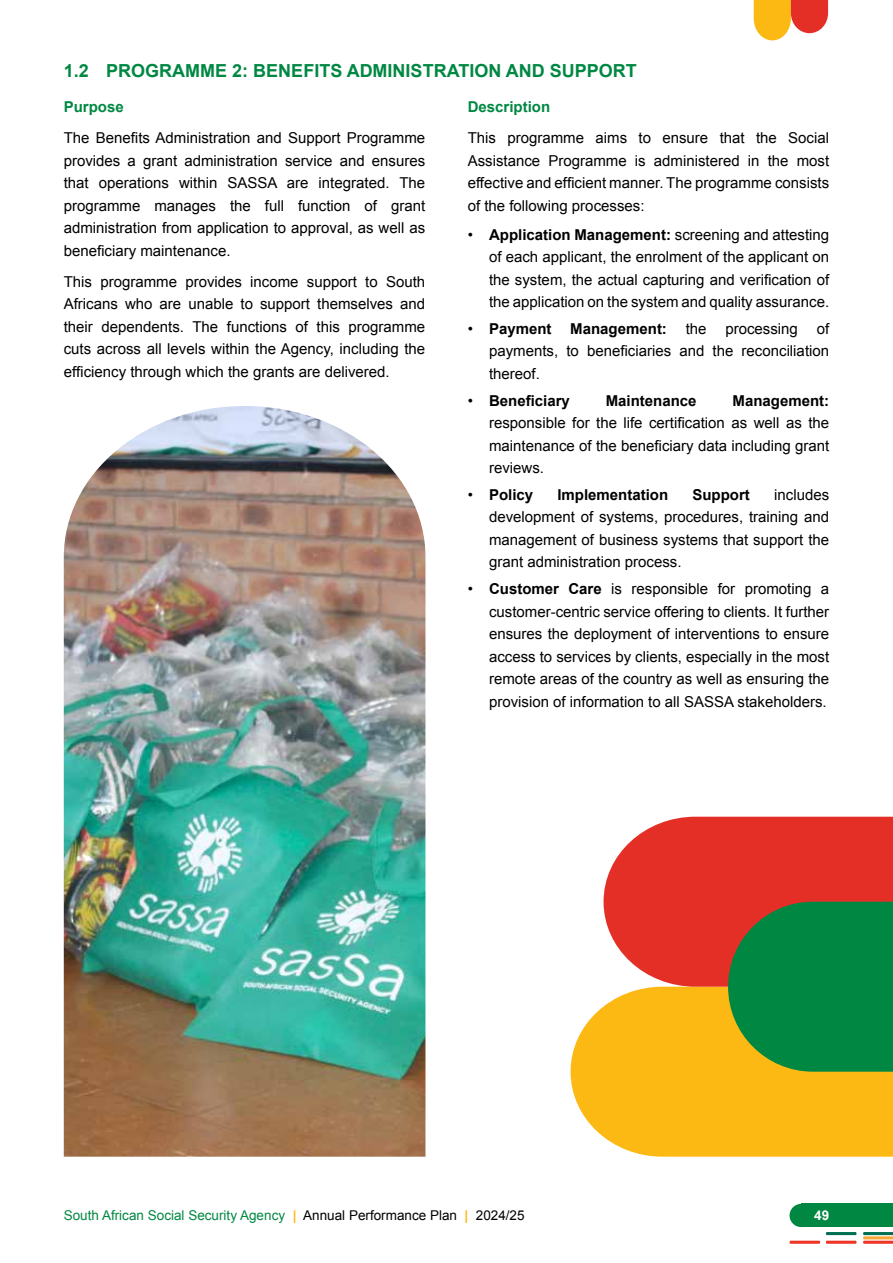
<style>
.page{position:relative;width:893px;height:1263px;background:#fff}
.page>*{position:absolute;margin:0;border:0;box-sizing:border-box;transform-origin:0 0}
.t1{font:700 18px "Arial";color:#008843}
.t2{font:15px/22.5px "Arial";color:#000;text-align:justify}
.t3{font:700 15px "Arial";color:#000}
.t4{font:13.5px "Arial";color:#008843}
.t5{font:700 13.5px "Arial";color:#fff}
.s1{font-weight:700;color:#008843}
.s2{font-weight:700}
.s3{font-weight:400}
.s4{font-weight:700;color:#fdb913}
.s5{color:#000}
</style>
<div class="page">
<div style="left:801px;top:1204px;width:92px;height:23px;background:#008843"></div>
<hr style="left:863px;top:1241px;width:30px;height:3px;background:#ee3524">
<hr style="left:826px;top:1241px;width:30px;height:3px;background:#ee3524">
<hr style="left:789px;top:1241px;width:31px;height:3px;background:#ee3524">
<hr style="left:863px;top:1236px;width:30px;height:3px;background:#faa634">
<hr style="left:863px;top:1232px;width:30px;height:3px;background:#006f51">
<hr style="left:826px;top:1232px;width:30px;height:3px;background:#006f51">
<div style="left:789px;top:1204px;width:24px;height:23px;background:#008843;border-radius:50%"></div>
<svg style="left:754px;top:0;width:74px;height:40px"></svg>
<img style="left:64px;top:406px;width:361px;height:751px">
<svg style="left:571px;top:987px;width:322px;height:170px;background:#fdbe26"></svg>
<svg style="left:603px;top:817px;width:290px;height:170px;background:#e5433b"></svg>
<svg style="left:728px;top:902px;width:165px;height:170px;background:#1a853e"></svg>
<p class="t1" style="left:64px;top:59px;width:574px">1.2 PROGRAMME 2: BENEFITS ADMINISTRATION AND SUPPORT</p>
<p class="t2" style="left:64px;top:92px;width:363px;line-height:31px"><span class="s1">Purpose<br></span>The Benefits Administration and Support Programme</p>
<p class="t2" style="left:64px;top:149px;width:363px">provides a grant administration service and ensures that operations within SASSA are integrated. The programme manages the full function of grant administration from application to approval, as well as beneficiary maintenance.</p>
<p class="t2" style="left:64px;top:270px;width:363px">This programme provides income support to South Africans who are unable to support themselves and their dependents. The functions of this programme cuts across all levels within the Agency, including the efficiency through which the grants are delivered.</p>
<p class="t2" style="left:468px;top:92px;width:363px;line-height:31px"><span class="s1">Description<br></span>This programme aims to ensure that the Social</p>
<p class="t2" style="left:468px;top:149px;width:363px">Assistance Programme is administered in the most effective and efficient manner. The programme consists of the following processes:</p>
<p class="t2" style="left:489px;top:223px;width:342px;text-indent:-21px">• <span class="s2">Application Management:</span> screening and attesting of each applicant, the enrolment of the applicant on the system, the actual capturing and verification of the application on the system and quality assurance.</p>
<p class="t3" style="left:468px;top:319px;width:85px"><span class="s3">•</span> Payment</p>
<p class="t3" style="left:570px;top:319px;width:98px">Management:</p>
<p class="t2" style="left:686px;top:317px;width:22px">the</p>
<p class="t2" style="left:725px;top:317px;width:74px">processing</p>
<p class="t2" style="left:489px;top:317px;width:342px;text-indent:328px">of payments, to beneficiaries and the reconciliation thereof.</p>
<p class="t3" style="left:468px;top:390px;width:104px"><span class="s3">•</span> Beneficiary</p>
<p class="t3" style="left:606px;top:390px;width:92px">Maintenance</p>
<p class="t2" style="left:489px;top:389px;width:342px;text-indent:243px"><span class="s2">Management: </span>responsible for the life certification as well as the maintenance of the beneficiary data including grant reviews.</p>
<p class="t3" style="left:468px;top:485px;width:67px"><span class="s3">•</span> Policy</p>
<p class="t3" style="left:557px;top:485px;width:112px">Implementation</p>
<p class="t3" style="left:692px;top:485px;width:59px">Support</p>
<p class="t2" style="left:489px;top:483px;width:342px;text-indent:285px">includes development of systems, procedures, training and management of business systems that support the grant administration process.</p>
<p class="t2" style="left:489px;top:578px;width:342px;text-indent:-21px">• <span class="s2">Customer Care</span> is responsible for promoting a customer-centric service offering to clients. It further ensures the deployment of interventions to ensure access to services by clients, especially in the most remote areas of the country as well as ensuring the provision of information to all SASSA stakeholders.</p>
<p class="t4" style="left:64px;top:1206px;width:462px">South African Social Security Agency <span class="s4">|</span> <span class="s5">Annual Performance Plan</span> <span class="s4">|</span> <span class="s5">2024/25</span></p>
<p class="t5" style="left:814px;top:1206px;width:17px">49</p>
</div>
